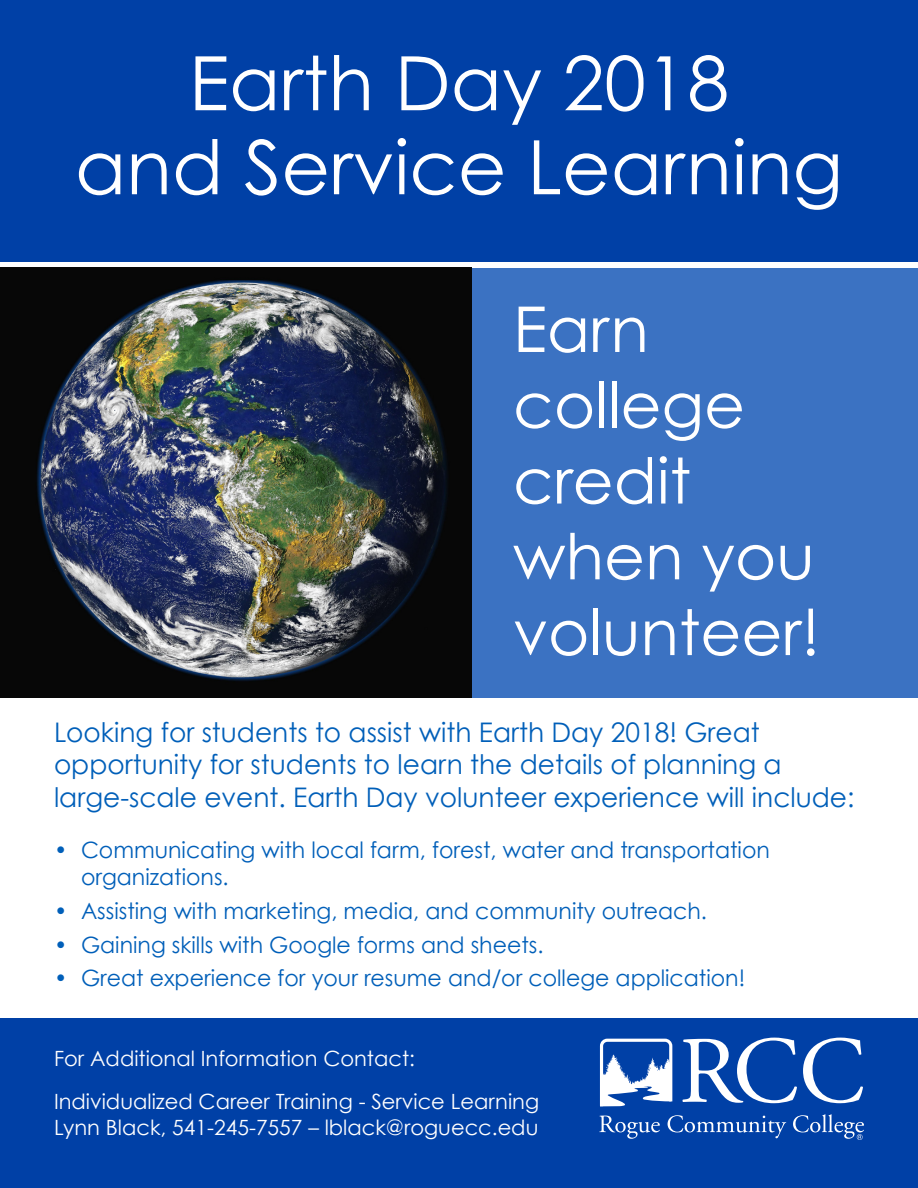
<style>
.page{position:relative;width:918px;height:1188px;background:#fff}
.page>*{position:absolute;margin:0;border:0;box-sizing:border-box;transform-origin:0 0}
.t1{font:75px "Century Gothic";color:#fff}
.t2{font:63.15px/75.8px "Century Gothic";color:#fff}
.t3{font:27px/32.4px "Century Gothic";color:#005fb9}
.t4{font:22.5px/27px "Century Gothic";color:#005fb9}
.t5{font:21px "Century Gothic";color:#fff}
</style>
<div class="page">
<div style="left:0;top:1019px;width:918px;height:169px;background:#0040a6"></div>
<div style="left:0;top:0;width:918px;height:261px;background:#0040a6"></div>
<div style="left:0;top:268px;width:918px;height:430px;background:#3b72c2"></div>
<img style="left:0;top:268px;width:472px;height:430px">
<svg style="left:599px;top:1038px;width:265px;height:102px"></svg>
<p class="t1" style="left:189px;top:37px;width:542px">Earth Day 2018</p>
<p class="t1" style="left:75px;top:121px;width:770px">and Service Learning</p>
<p class="t2" style="left:513px;top:290px;width:309px">Earn college credit when you volunteer!</p>
<p class="t3" style="left:54px;top:716px;width:802px">Looking for students to assist with Earth Day 2018! Great opportunity for students to learn the details of planning a large-scale event. Earth Day volunteer experience will include:</p>
<p class="t4" style="left:81px;top:836px;width:690px;text-indent:-27px">• Communicating with local farm, forest, water and transportation organizations.</p>
<p class="t4" style="left:54px;top:897px;width:654px">• Assisting with marketing, media, and community outreach.</p>
<p class="t4" style="left:54px;top:931px;width:491px">• Gaining skills with Google forms and sheets.</p>
<p class="t4" style="left:54px;top:964px;width:693px">• Great experience for your resume and/or college application!</p>
<p class="t5" style="left:54px;top:1046px;width:362px">For Additional Information Contact:</p>
<p class="t5" style="left:54px;top:1089px;width:487px">Individualized Career Training - Service Learning</p>
<p class="t5" style="left:54px;top:1114px;width:486px">Lynn Black, 541-245-7557 – lblack@roguecc.edu</p>
</div>
